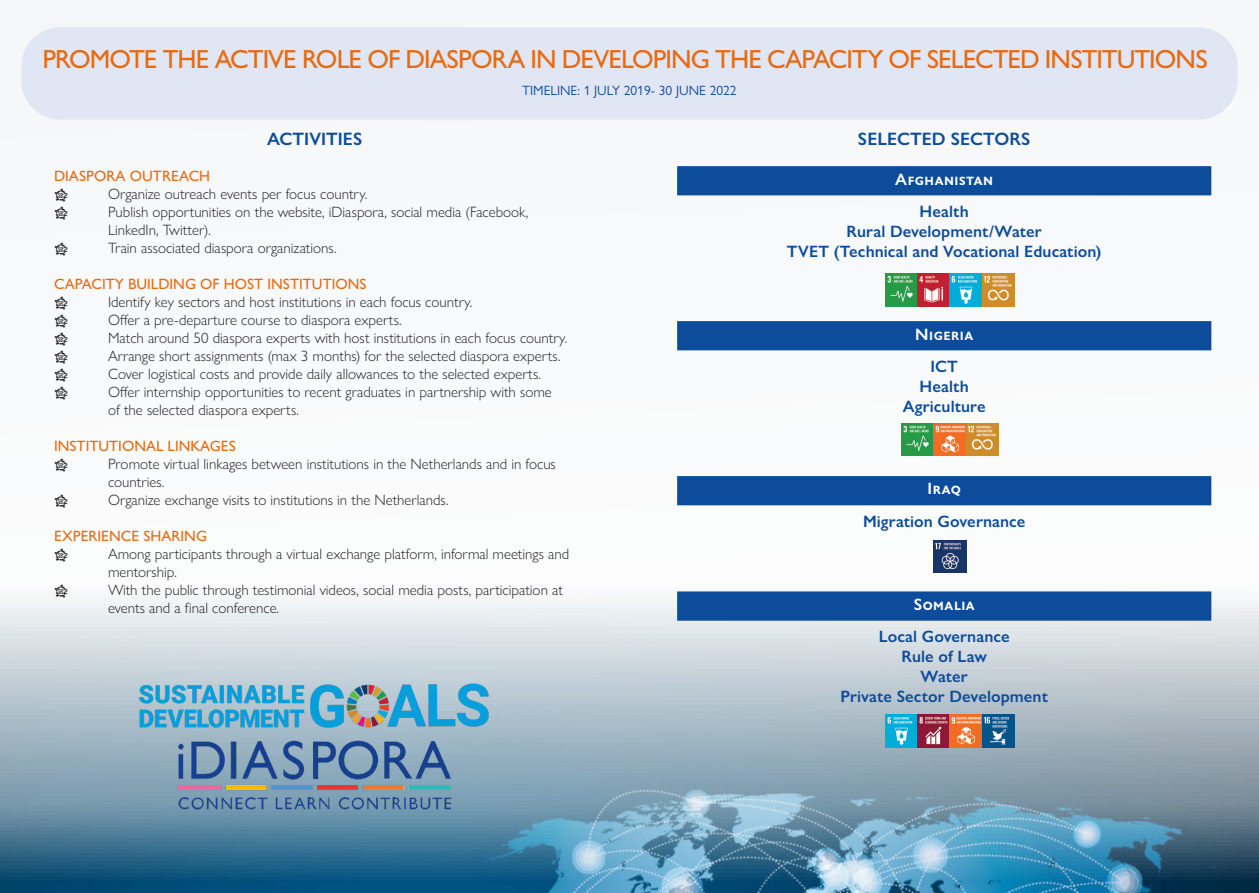
<style>
.page{position:relative;width:1259px;height:893px;background:#fff}
.page>*{position:absolute;margin:0;border:0;box-sizing:border-box;transform-origin:0 0}
.Heading_middle{font:500 26.25px "Gill Sans Nova";letter-spacing:-.035em;color:#e86a0f}
.Introduction{font:600 18px "Gill Sans Nova";letter-spacing:.005em;color:#0d4c9b}
.Sectoren{font:600 16.5px "Gill Sans Nova";letter-spacing:.005em;color:#0d4c9b}
.dark_text_box{font:600 16.5px "Gill Sans Nova";letter-spacing:.03em;color:#fff}
.t1{font:300 15px/18px "Gill Sans Nova";color:#231f20}
.First_level_heading{font:500 15px "Gill Sans Nova";color:#e86a0f}
.t2{font:15px "Yvonnie";color:#231f20}
.heading_BIGGG{font:13.5px "Gill Sans Nova";color:#0d4c9b}
</style>
<div class="page">
<img style="left:0;top:0;width:1259px;height:893px">
<div style="left:43px;top:49px;width:1173px;height:49px;background:#e0e6f3;border-radius:18px"></div>
<div style="left:21px;top:27px;width:1216px;height:93px;border:43px solid #e0e6f3;border-radius:18px"></div>
<div style="left:683px;top:173px;width:522px;height:16px;background:#0d4c9b"></div>
<div style="left:677px;top:166px;width:534px;height:29px;border:13px solid #0d4c9b"></div>
<div style="left:683px;top:327px;width:522px;height:17px;background:#0d4c9b"></div>
<div style="left:677px;top:321px;width:534px;height:29px;border:13px solid #0d4c9b"></div>
<div style="left:683px;top:482px;width:522px;height:17px;background:#0d4c9b"></div>
<div style="left:677px;top:476px;width:534px;height:29px;border:13px solid #0d4c9b"></div>
<div style="left:683px;top:598px;width:522px;height:16px;background:#0d4c9b"></div>
<div style="left:677px;top:591px;width:534px;height:30px;border:13px solid #0d4c9b"></div>
<img style="left:901px;top:423px;width:97px;height:32px">
<img style="left:885px;top:715px;width:129px;height:32px">
<img style="left:933px;top:540px;width:33px;height:32px">
<img style="left:885px;top:274px;width:129px;height:32px">
<img style="left:129px;top:673px;width:372px;height:68px">
<img style="left:177px;top:741px;width:275px;height:69px">
<p class="Heading_middle" style="left:43px;top:43px;width:1166px">PROMOTE THE ACTIVE ROLE OF DIASPORA IN DEVELOPING THE CAPACITY OF SELECTED INSTITUTIONS</p>
<p class="heading_BIGGG" style="left:522px;top:82px;width:216px">TIMELINE: 1 JULY 2019- 30 JUNE 2022</p>
<p class="Introduction" style="left:267px;top:128px;width:97px">ACTIVITIES</p>
<p class="First_level_heading" style="left:54px;top:167px;width:158px">DIASPORA OUTREACH</p>
<p class="t2" style="left:54px;top:189px;width:16px">!</p>
<p class="t1" style="left:108px;top:185px;width:261px">Organize outreach events per focus country.</p>
<p class="t2" style="left:54px;top:207px;width:16px">!</p>
<p class="t1" style="left:108px;top:203px;width:422px">Publish opportunities on the website, iDiaspora, social media (Facebook,<br>LinkedIn, Twitter).</p>
<p class="t2" style="left:54px;top:243px;width:16px">!</p>
<p class="t1" style="left:108px;top:239px;width:230px">Train associated diaspora organizations.</p>
<p class="First_level_heading" style="left:54px;top:275px;width:314px">CAPACITY BUILDING OF HOST INSTITUTIONS</p>
<p class="t2" style="left:54px;top:297px;width:16px">!</p>
<p class="t1" style="left:108px;top:293px;width:366px">Identify key sectors and host institutions in each focus country.</p>
<p class="t2" style="left:54px;top:315px;width:16px">!</p>
<p class="t1" style="left:108px;top:311px;width:295px">Offer a pre-departure course to diaspora experts.</p>
<p class="t2" style="left:54px;top:333px;width:16px">!</p>
<p class="t1" style="left:108px;top:329px;width:461px">Match around 50 diaspora experts with host institutions in each focus country.</p>
<p class="t2" style="left:54px;top:351px;width:16px">!</p>
<p class="t1" style="left:108px;top:347px;width:454px">Arrange short assignments (max 3 months) for the selected diaspora experts.</p>
<p class="t2" style="left:54px;top:369px;width:16px">!</p>
<p class="t1" style="left:108px;top:365px;width:434px">Cover logistical costs and provide daily allowances to the selected experts.</p>
<p class="t2" style="left:54px;top:387px;width:16px">!</p>
<p class="t1" style="left:108px;top:383px;width:445px">Offer internship opportunities to recent graduates in partnership with some of the selected diaspora experts.</p>
<p class="First_level_heading" style="left:54px;top:437px;width:183px">INSTITUTIONAL LINKAGES</p>
<p class="t2" style="left:54px;top:459px;width:16px">!</p>
<p class="t1" style="left:108px;top:455px;width:449px">Promote virtual linkages between institutions in the Netherlands and in focus countries.</p>
<p class="t2" style="left:54px;top:495px;width:16px">!</p>
<p class="t1" style="left:108px;top:491px;width:342px">Organize exchange visits to institutions in the Netherlands.</p>
<p class="First_level_heading" style="left:54px;top:527px;width:154px">EXPERIENCE SHARING</p>
<p class="t2" style="left:54px;top:549px;width:16px">!</p>
<p class="t1" style="left:108px;top:545px;width:463px">Among participants through a virtual exchange platform, informal meetings and mentorship.</p>
<p class="t2" style="left:54px;top:585px;width:16px">!</p>
<p class="t1" style="left:108px;top:581px;width:456px">With the public through testimonial videos, social media posts, participation at events and a final conference.</p>
<p class="Introduction" style="left:858px;top:128px;width:174px">SELECTED SECTORS</p>
<p class="dark_text_box" style="left:895px;top:169px;width:99px">Afghanistan</p>
<p class="Sectoren" style="left:919px;top:201px;width:51px">Health</p>
<p class="Sectoren" style="left:846px;top:221px;width:197px">Rural Development/Water</p>
<p class="Sectoren" style="left:787px;top:241px;width:316px">TVET (Technical and Vocational Education)</p>
<p class="dark_text_box" style="left:915px;top:324px;width:60px">Nigeria</p>
<p class="Sectoren" style="left:930px;top:356px;width:29px">ICT</p>
<p class="Sectoren" style="left:919px;top:376px;width:51px">Health</p>
<p class="Sectoren" style="left:902px;top:396px;width:84px">Agriculture</p>
<p class="dark_text_box" style="left:927px;top:479px;width:35px">Iraq</p>
<p class="Sectoren" style="left:863px;top:511px;width:164px">Migration Governance</p>
<p class="dark_text_box" style="left:913px;top:594px;width:63px">Somalia</p>
<p class="Sectoren" style="left:879px;top:627px;width:132px">Local Governance</p>
<p class="Sectoren" style="left:901px;top:646px;width:87px">Rule of Law</p>
<p class="Sectoren" style="left:920px;top:666px;width:49px">Water</p>
<p class="Sectoren" style="left:840px;top:686px;width:209px">Private Sector Development</p>
</div>
